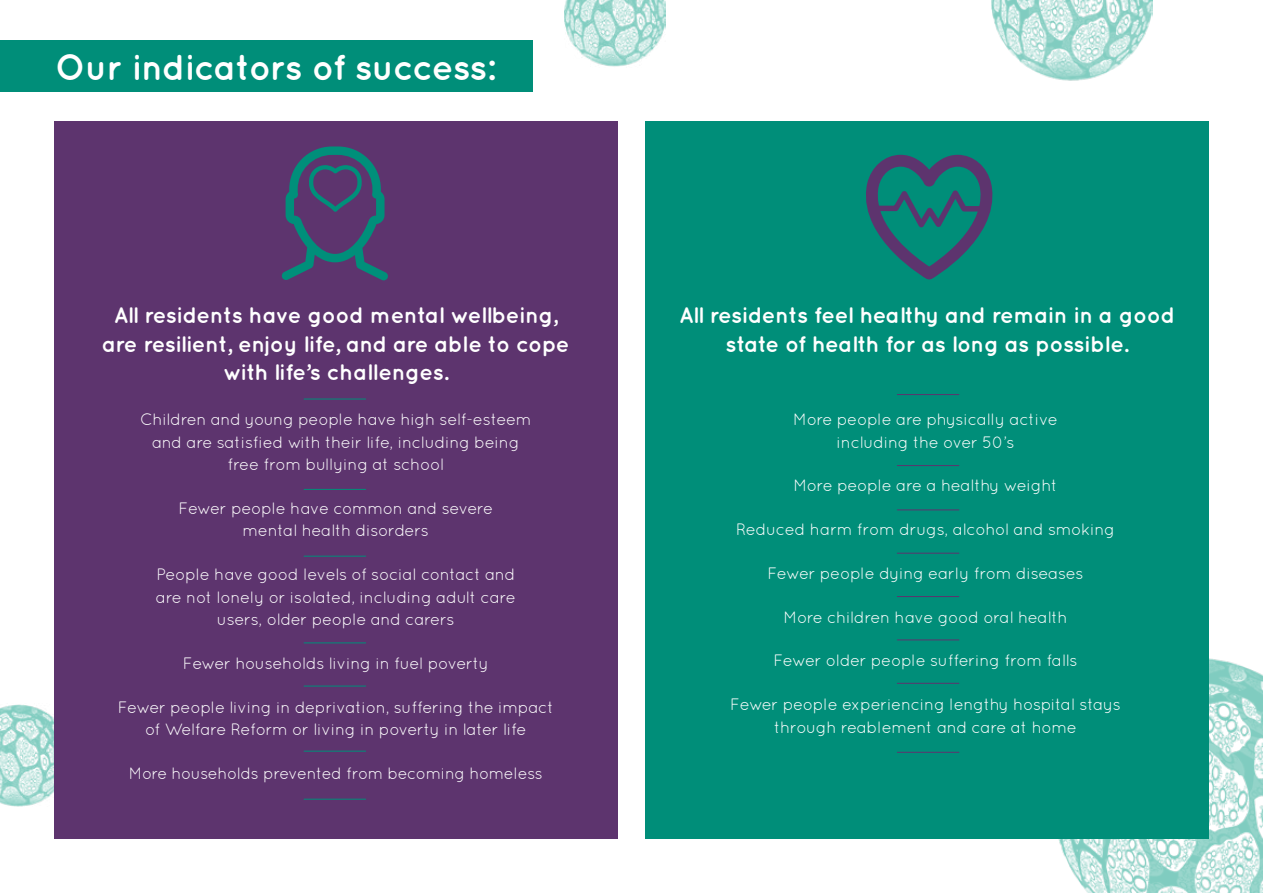
<style>
.page{position:relative;width:1263px;height:893px;background:#fff}
.page>*{position:absolute;margin:0;border:0;box-sizing:border-box;transform-origin:0 0}
.t1{font:700 36px "Quicksand";letter-spacing:-.02em;color:#fff}
.t2{font:700 22.5px/28.5px "Quicksand";letter-spacing:-.02em;color:#fff;text-align:center}
.t3{font:16.5px/22.5px "Quicksand";letter-spacing:-.02em;color:#fff;text-align:center}
</style>
<div class="page">
<img style="left:0;top:704px;width:54px;height:103px">
<div style="left:54px;top:121px;width:564px;height:718px;background:#5d346e"></div>
<div style="left:0;top:41px;width:533px;height:51px;background:#008e79"></div>
<img style="left:1058px;top:658px;width:205px;height:235px">
<img style="left:991px;top:0;width:161px;height:81px">
<div style="left:645px;top:121px;width:564px;height:718px;background:#008e79"></div>
<svg style="left:281px;top:146px;width:107px;height:134px"></svg>
<svg style="left:866px;top:155px;width:127px;height:124px"></svg>
<img style="left:565px;top:0;width:100px;height:67px">
<hr style="left:897px;top:394px;width:62px;height:1px;background:#5d346e">
<hr style="left:897px;top:465px;width:62px;height:1px;background:#5d346e">
<hr style="left:897px;top:509px;width:62px;height:1px;background:#5d346e">
<hr style="left:897px;top:553px;width:62px;height:1px;background:#5d346e">
<hr style="left:897px;top:596px;width:62px;height:1px;background:#5d346e">
<hr style="left:897px;top:639px;width:62px;height:1px;background:#5d346e">
<hr style="left:897px;top:683px;width:62px;height:1px;background:#5d346e">
<hr style="left:897px;top:752px;width:62px;height:1px;background:#5d346e">
<hr style="left:304px;top:399px;width:62px;height:1px;background:#008e79">
<hr style="left:304px;top:489px;width:62px;height:1px;background:#008e79">
<hr style="left:304px;top:556px;width:62px;height:1px;background:#008e79">
<hr style="left:304px;top:642px;width:62px;height:1px;background:#008e79">
<hr style="left:304px;top:686px;width:62px;height:1px;background:#008e79">
<hr style="left:304px;top:751px;width:62px;height:1px;background:#008e79">
<hr style="left:304px;top:799px;width:62px;height:1px;background:#008e79">
<h1 class="t1" style="left:55px;top:46px;width:441px">Our indicators of success:</h1>
<h2 class="t2" style="left:102px;top:300px;width:469px">All residents have good mental wellbeing, are resilient, enjoy life, and are able to cope with life’s challenges.</h2>
<h2 class="t2" style="left:679px;top:300px;width:498px">All residents feel healthy and remain in a good state of health for as long as possible.</h2>
<p class="t3" style="left:793px;top:408px;width:266px">More people are physically active including the over 50’s</p>
<p class="t3" style="left:793px;top:474px;width:266px">More people are a healthy weight</p>
<p class="t3" style="left:736px;top:518px;width:380px">Reduced harm from drugs, alcohol and smoking</p>
<p class="t3" style="left:767px;top:562px;width:318px">Fewer people dying early from diseases</p>
<p class="t3" style="left:783px;top:605px;width:285px">More children have good oral health</p>
<p class="t3" style="left:773px;top:649px;width:306px">Fewer older people suffering from falls</p>
<p class="t3" style="left:730px;top:693px;width:392px">Fewer people experiencing lengthy hospital stays through reablement and care at home</p>
<p class="t3" style="left:140px;top:408px;width:393px">Children and young people have high self-esteem and are satisfied with their life, including being free from bullying at school</p>
<p class="t3" style="left:179px;top:497px;width:316px">Fewer people have common and severe mental health disorders</p>
<p class="t3" style="left:156px;top:563px;width:361px">People have good levels of social contact and are not lonely or isolated, including adult care users, older people and carers</p>
<p class="t3" style="left:183px;top:652px;width:307px">Fewer households living in fuel poverty</p>
<p class="t3" style="left:118px;top:695px;width:438px">Fewer people living in deprivation, suffering the impact of Welfare Reform or living in poverty in later life</p>
<p class="t3" style="left:129px;top:762px;width:415px">More households prevented from becoming homeless</p>
</div>
